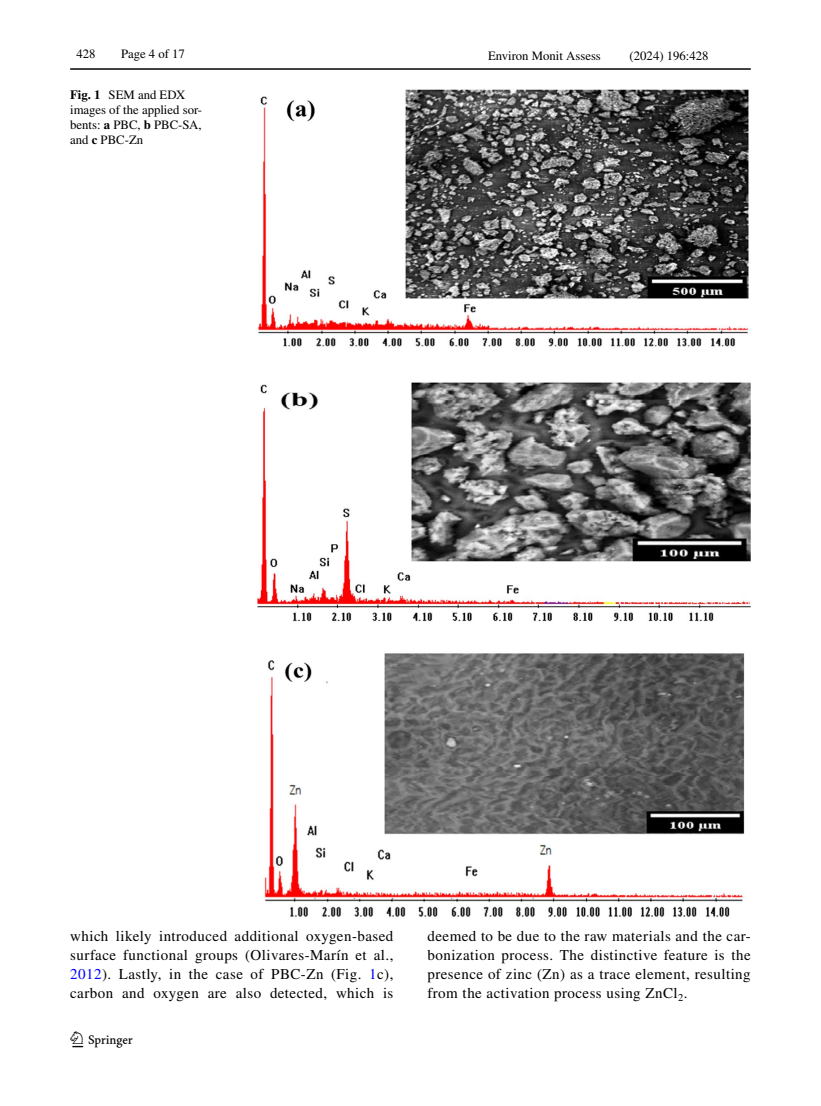
<style>
.page{position:relative;width:821px;height:1106px;background:#fff}
.page>*{position:absolute;margin:0;border:0;box-sizing:border-box;transform-origin:0 0}
.t1{font:22.5px "Springnew Regular 2";color:#000}
.t2{font:15px/18.8px "STIX";letter-spacing:.03em;color:#000;text-align:justify}
.t3{font:12.75px/15px "STIX";color:#000}
.s1{font-weight:700}
.s2{color:#00f}
</style>
<div class="page">
<hr style="left:70px;top:68px;width:680px;height:2px;background:#000">
<img style="left:257px;top:89px;width:493px;height:828px">
<p class="t3" style="left:77px;top:47px;width:21px">428</p>
<p class="t3" style="left:121px;top:47px;width:65px">Page 4 of 17</p>
<p class="t3" style="left:70px;top:88px;width:133px"><span class="s1">Fig. 1</span> SEM and EDX images of the applied sor&shy;bents: <span class="s1">a</span> PBC, <span class="s1">b</span> PBC-SA, and <span class="s1">c</span> PBC-Zn</p>
<p class="t3" style="left:488px;top:49px;width:114px">Environ Monit Assess</p>
<p class="t3" style="left:629px;top:49px;width:80px">(2024) 196:428</p>
<p class="t2" style="left:70px;top:927px;width:325px">which likely introduced additional oxygen-based surface functional groups (Olivares-Marín et al., <span class="s2">2012</span>). Lastly, in the case of PBC-Zn (Fig. <span class="s2">1</span>c), carbon and oxygen are also detected, which is</p>
<p class="t2" style="left:427px;top:927px;width:325px">deemed to be due to the raw materials and the car&shy;bonization process. The distinctive feature is the presence of zinc (Zn) as a trace element, resulting from the activation process using ZnCl<sub>2</sub>.</p>
<h1 class="t1" style="left:72px;top:1031px;width:62px">1 3</h1>
</div>
